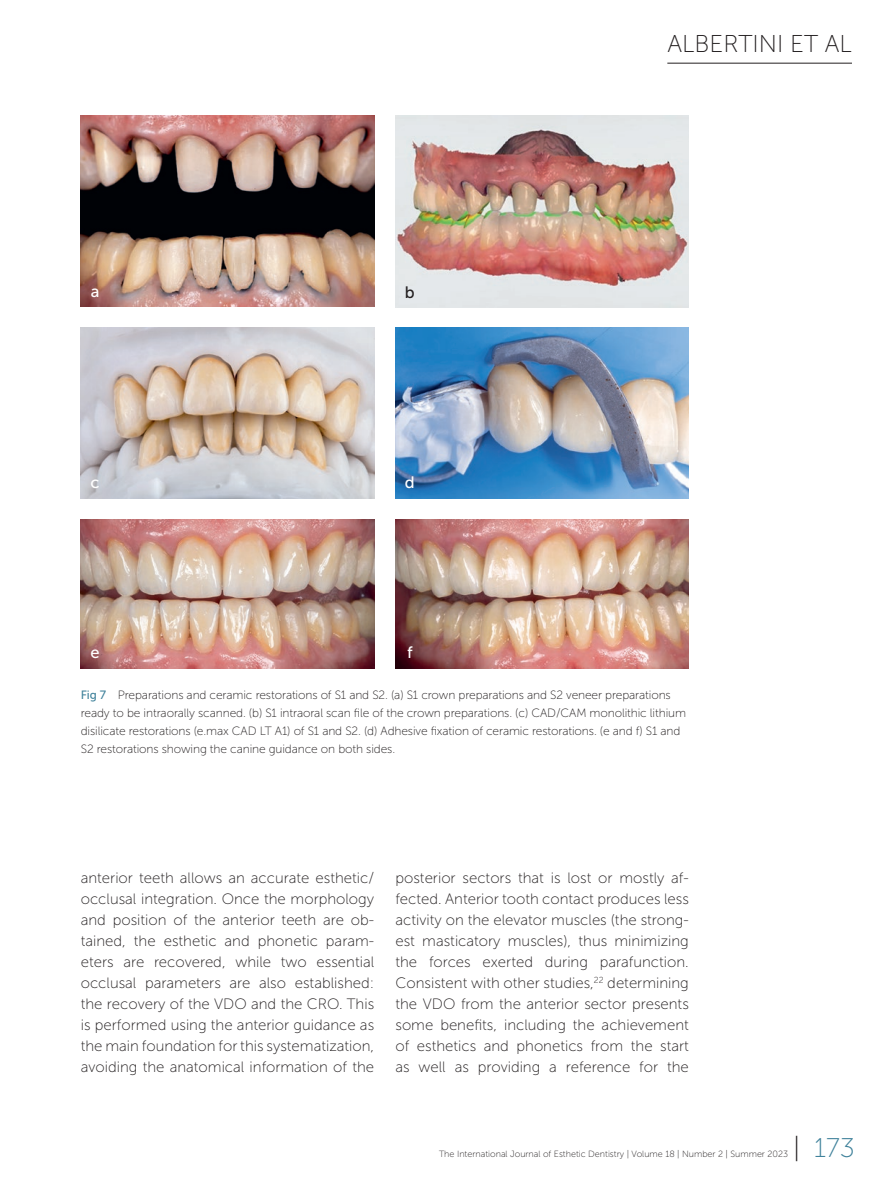
<style>
.page{position:relative;width:893px;height:1191px;background:#fff}
.page>*{position:absolute;margin:0;border:0;box-sizing:border-box;transform-origin:0 0}
.t1{font:27px "Museo Sans 100";color:#40829b}
.t2{font:24.3px "Museo Sans 100";color:#231f20}
.t3{font:16.5px "Museo Sans 500";color:#fff}
.t4{font:16.5px "Museo Sans 500";color:#231f20}
.t5{font:15px/21px "Museo Sans 100";color:#231f20;text-align:justify}
.t6{font:12px/18px "Museo Sans 100";letter-spacing:-.01em;color:#231f20}
.t7{font:9px "Museo Sans 100";color:#231f20}
.s1{font-family:"Museo Sans 500";color:#40829b}
.s2{color:#231f20}
</style>
<div class="page">
<hr style="left:667px;top:63px;width:185px;height:1px;background:#231f20">
<img style="left:395px;top:115px;width:294px;height:192px">
<img style="left:81px;top:115px;width:293px;height:192px">
<img style="left:81px;top:328px;width:293px;height:170px">
<img style="left:395px;top:328px;width:294px;height:170px">
<img style="left:81px;top:519px;width:293px;height:149px">
<img style="left:395px;top:519px;width:294px;height:149px">
<p class="t3" style="left:91px;top:282px;width:10px">a</p>
<p class="t4" style="left:405px;top:283px;width:11px">b</p>
<p class="t3" style="left:91px;top:473px;width:11px">c</p>
<p class="t3" style="left:405px;top:473px;width:11px">d</p>
<p class="t3" style="left:91px;top:643px;width:11px">e</p>
<p class="t3" style="left:407px;top:643px;width:7px">f</p>
<h2 class="t2" style="left:667px;top:30px;width:41px">Albertini</h2>
<h2 class="t2" style="left:790px;top:30px;width:63px">et al</h2>
<p class="t6" style="left:81px;top:685px;width:607px"><span class="s1">Fig 7</span> Preparations and ceramic restorations of S1 and S2. (a) S1 crown preparations and S2 veneer preparations ready to be intraorally scanned. (b) S1 intraoral scan file of the crown preparations. (c) CAD/CAM monolithic lithium disilicate restorations (e.max CAD LT A1) of S1 and S2. (d) Adhesive fixation of ceramic restorations. (e and f) S1 and S2 restorations showing the canine guidance on both sides.</p>
<p class="t5" style="left:81px;top:867px;width:295px">anterior teeth allows an accurate esthetic/ occlusal integration. Once the morphology and position of the anterior teeth are ob&shy;tained, the esthetic and phonetic param&shy;eters are recovered, while two essential occlusal parameters are also established: the recovery of the VDO and the CRO. This is performed using the anterior guidance as the main foundation for this systematization, avoiding the anatomical information of the</p>
<p class="t5" style="left:395px;top:867px;width:295px">posterior sectors that is lost or mostly af&shy;fected. Anterior tooth contact produces less activity on the elevator muscles (the strong&shy;est masticatory muscles), thus minimizing the forces exerted during parafunction.<br>Consistent with other studies,<sup>22</sup> determining the VDO from the anterior sector presents some benefits, including the achievement of esthetics and phonetics from the start as well as providing a reference for the</p>
<p class="t7" style="left:439px;top:1149px;width:351px">The International Journal of Esthetic Dentistry | Volume 18 | Number 2 | Summer 2023</p>
<h1 class="t1" style="left:793px;top:1133px;width:63px"><span class="s2">|</span> 173</h1>
</div>
